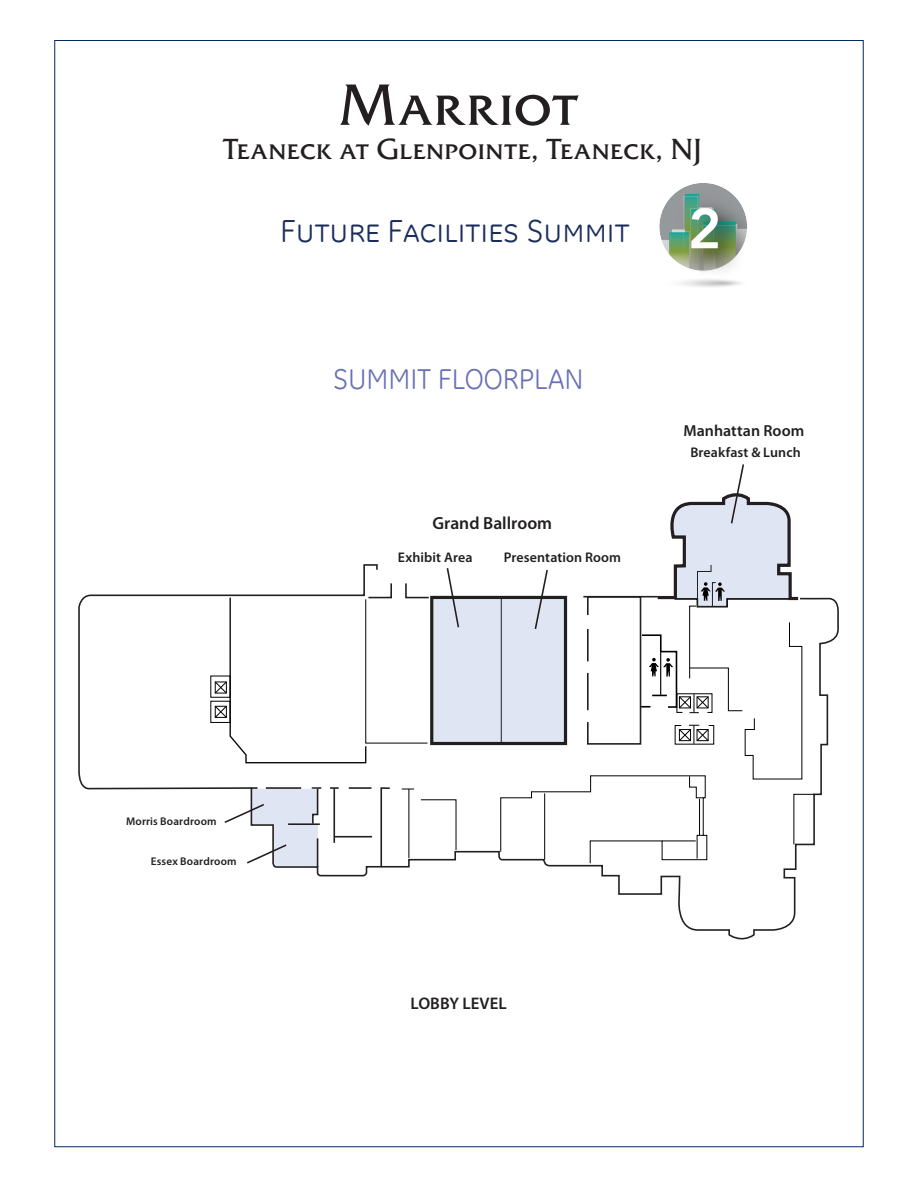
<style>
.page{position:relative;width:918px;height:1188px;background:#fff}
.page>*{position:absolute;margin:0;border:0;box-sizing:border-box;transform-origin:0 0}
.t1{font:58.05px "Friz Qua Regu SC";letter-spacing:.015em;color:#231f20}
.t2{font:800 55.95px "Avenir LT Std";color:#fff}
.t3{font:31.95px "GE Inspira Small Caps";color:#1b2e5a}
.t4{font:28.95px "Friz Qua Regu SC";letter-spacing:-.005em;color:#231f20}
.t5{font:28.8px "GE Inspira Small Caps";color:#6970b5}
.t6{font:600 17.55px "Myriad Pro";color:#221f1f}
.t7{font:600 16.8px "Myriad Pro";letter-spacing:.005em;color:#221f1f}
.t8{font:600 15.9px "Myriad Pro";color:#221f1f}
.t9{font:600 13.95px "Myriad Pro";letter-spacing:.005em;color:#221f1f}
.t10{font:600 11.25px "Myriad Pro";letter-spacing:.015em;color:#221f1f}
</style>
<div class="page">
<img style="left:674px;top:184px;width:51px;height:10px">
<svg style="left:661px;top:194px;width:14px;height:66px"></svg>
<img style="left:675px;top:189px;width:72px;height:98px">
<svg style="left:391px;top:597px;width:448px;height:343px"></svg>
<svg style="left:446px;top:568px;width:14px;height:61px"></svg>
<svg style="left:78px;top:564px;width:300px;height:226px"></svg>
<svg style="left:420px;top:799px;width:36px;height:51px"></svg>
<hr style="left:409px;top:789px;width:1px;height:69px;background:#000">
<svg style="left:402px;top:789px;width:12px;height:1px"></svg>
<svg style="left:223px;top:786px;width:168px;height:91px"></svg>
<svg style="left:500px;top:464px;width:314px;height:400px"></svg>
<svg style="left:215px;top:582px;width:215px;height:182px"></svg>
<h1 class="t1" style="left:339px;top:69px;width:241px">Marriot</h1>
<h3 class="t4" style="left:223px;top:131px;width:480px">Teaneck at Glenpointe, Teaneck, NJ</h3>
<h3 class="t3" style="left:280px;top:211px;width:351px">Future Facilities Summit</h3>
<h3 class="t5" style="left:333px;top:361px;width:252px">SUMMIT FLOORPLAN</h3>
<p class="t6" style="left:433px;top:513px;width:121px">Grand Ballroom</p>
<p class="t9" style="left:398px;top:549px;width:76px">Exhibit Area</p>
<p class="t9" style="left:504px;top:549px;width:119px">Presentation Room</p>
<h2 class="t2" style="left:688px;top:196px;width:35px">2</h2>
<p class="t8" style="left:683px;top:422px;width:122px">Manhattan Room</p>
<p class="t9" style="left:690px;top:444px;width:112px">Breakfast &amp; Lunch</p>
<p class="t10" style="left:126px;top:815px;width:92px">Morris Boardroom</p>
<p class="t10" style="left:151px;top:855px;width:87px">Essex Boardroom</p>
<p class="t7" style="left:410px;top:994px;width:98px">LOBBY LEVEL</p>
</div>
